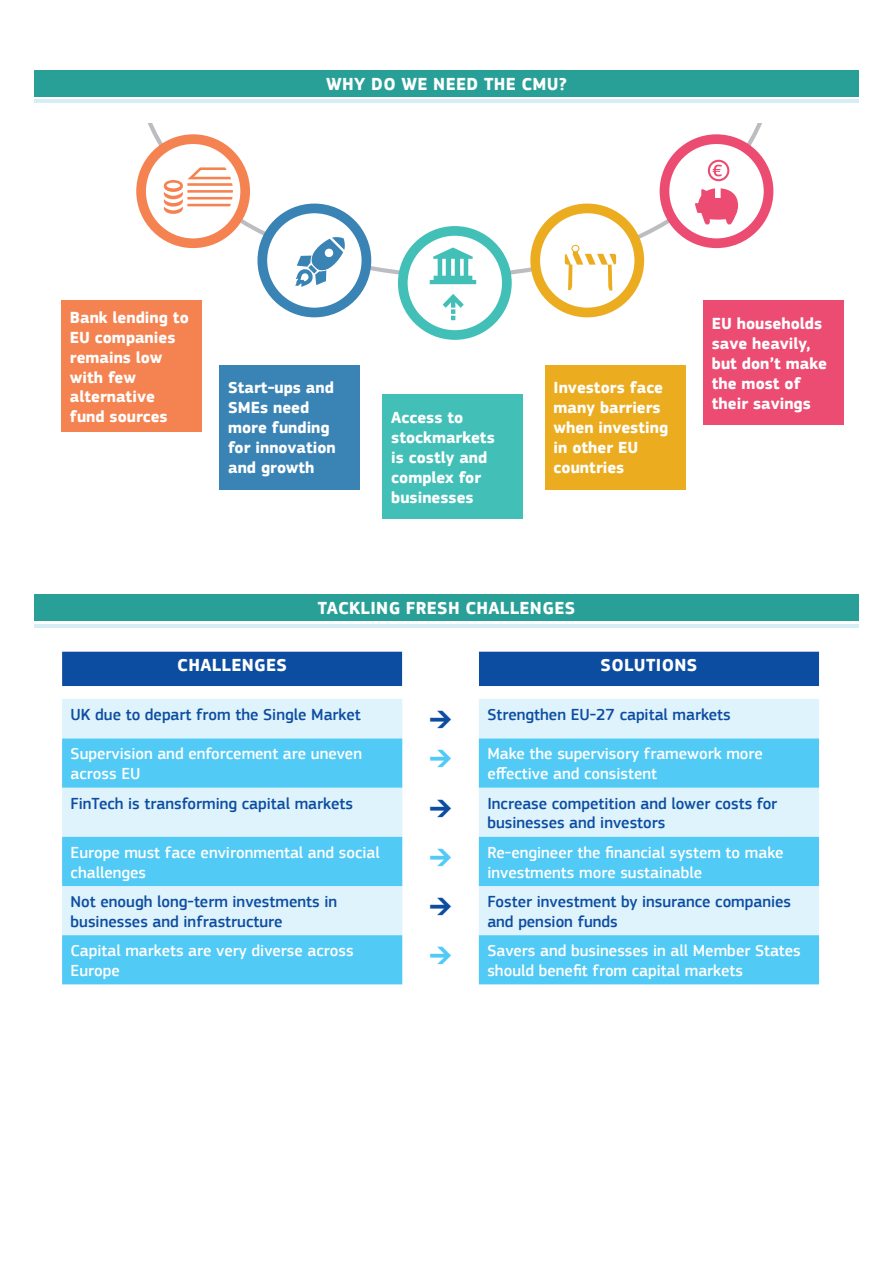
<style>
.page{position:relative;width:893px;height:1263px;background:#fff}
.page>*{position:absolute;margin:0;border:0;box-sizing:border-box;transform-origin:0 0}
.t1{font:500 30px "EC Square Sans Pro";color:#0d4da1}
.t2{font:500 30px "EC Square Sans Pro";color:#51caf5}
.t3{font:700 18px "EC Square Sans Pro";letter-spacing:.02em;color:#fff}
.t4{font:700 16.65px/20px "EC Square Sans Pro";color:#fff}
.t5{font:500 16.5px/19.8px "EC Square Sans Pro";color:#fff}
.t6{font:500 16.5px/19.8px "EC Square Sans Pro";color:#0d4da1}
</style>
<div class="page">
<svg style="left:136px;top:123px;width:637px;height:155px"></svg>
<svg style="left:262px;top:208px;width:104px;height:104px"></svg>
<div style="left:257px;top:204px;width:114px;height:113px;border:10px solid #3983b5;border-radius:50%"></div>
<svg style="left:403px;top:231px;width:104px;height:104px"></svg>
<div style="left:398px;top:226px;width:114px;height:114px;border:10px solid #42c0b8;border-radius:50%"></div>
<svg style="left:535px;top:208px;width:104px;height:104px"></svg>
<div style="left:530px;top:204px;width:114px;height:113px;border:10px solid #ebac20;border-radius:50%"></div>
<svg style="left:141px;top:139px;width:104px;height:104px"></svg>
<div style="left:136px;top:134px;width:114px;height:114px;border:10px solid #f58351;border-radius:50%"></div>
<svg style="left:664px;top:139px;width:104px;height:104px"></svg>
<div style="left:660px;top:134px;width:113px;height:114px;border:10px solid #ed4c72;border-radius:50%"></div>
<div style="left:34px;top:594px;width:825px;height:27px;background:#28a098"></div>
<div style="left:61px;top:300px;width:141px;height:132px;background:#f58351"></div>
<div style="left:220px;top:365px;width:140px;height:124px;background:#3983b5"></div>
<div style="left:383px;top:395px;width:140px;height:124px;background:#42c0b8"></div>
<div style="left:545px;top:365px;width:140px;height:124px;background:#ebac20"></div>
<div style="left:703px;top:300px;width:141px;height:125px;background:#ed4c72"></div>
<hr style="left:34px;top:624px;width:825px;height:4px;background:#d7edf5">
<svg style="left:62px;top:699px;width:757px;height:39px;background:#e1f4fc"></svg>
<svg style="left:62px;top:738px;width:757px;height:246px;background:#a2e1f9"></svg>
<svg style="left:62px;top:837px;width:757px;height:49px;background:#62cff6"></svg>
<svg style="left:62px;top:652px;width:758px;height:34px;background:#255faa"></svg>
<svg style="left:695px;top:188px;width:43px;height:37px"></svg>
<svg style="left:708px;top:160px;width:21px;height:21px"></svg>
<svg style="left:430px;top:247px;width:46px;height:37px"></svg>
<svg style="left:295px;top:237px;width:50px;height:50px"></svg>
<svg style="left:443px;top:294px;width:21px;height:26px"></svg>
<svg style="left:565px;top:245px;width:51px;height:46px"></svg>
<svg style="left:164px;top:167px;width:69px;height:47px"></svg>
<hr style="left:34px;top:99px;width:825px;height:4px;background:#d7edf5">
<div style="left:34px;top:70px;width:825px;height:27px;background:#28a098"></div>
<p class="t3" style="left:326px;top:73px;width:242px">WHY DO WE NEED THE CMU?</p>
<p class="t4" style="left:70px;top:308px;width:120px">Bank lending to<br>EU companies remains low with few alternative fund sources</p>
<p class="t4" style="left:228px;top:379px;width:109px">Start-ups and<br>SMEs need more funding for innovation and growth</p>
<p class="t4" style="left:391px;top:408px;width:105px">Access to stockmarkets is costly and complex for businesses</p>
<p class="t4" style="left:554px;top:379px;width:116px">Investors face many barriers when investing in other EU countries</p>
<p class="t3" style="left:318px;top:598px;width:259px">TACKLING FRESH CHALLENGES</p>
<p class="t4" style="left:712px;top:314px;width:117px">EU households save heavily, but don’t make the most of their savings</p>
<p class="t3" style="left:177px;top:654px;width:111px">CHALLENGES</p>
<p class="t3" style="left:601px;top:654px;width:98px">SOLUTIONS</p>
<p class="t6" style="left:71px;top:705px;width:292px">UK due to depart from the Single Market</p>
<p class="t1" style="left:430px;top:702px;width:24px">➔</p>
<p class="t6" style="left:487px;top:705px;width:245px">Strengthen EU-27 capital markets</p>
<p class="t5" style="left:71px;top:744px;width:293px">Supervision and enforcement are uneven across EU</p>
<p class="t2" style="left:430px;top:742px;width:24px">➔</p>
<p class="t5" style="left:487px;top:744px;width:277px">Make the supervisory framework more effective and consistent</p>
<p class="t6" style="left:71px;top:793px;width:284px">FinTech is transforming capital markets</p>
<p class="t1" style="left:430px;top:791px;width:24px">➔</p>
<p class="t6" style="left:487px;top:793px;width:291px">Increase competition and lower costs for businesses and investors</p>
<p class="t5" style="left:71px;top:843px;width:311px">Europe must face environmental and social challenges</p>
<p class="t2" style="left:430px;top:840px;width:24px">➔</p>
<p class="t5" style="left:487px;top:843px;width:298px">Re-engineer the financial system to make investments more sustainable</p>
<p class="t6" style="left:71px;top:892px;width:268px">Not enough long-term investments in businesses and infrastructure</p>
<p class="t1" style="left:430px;top:890px;width:24px">➔</p>
<p class="t6" style="left:487px;top:892px;width:305px">Foster investment by insurance companies and pension funds</p>
<p class="t5" style="left:71px;top:941px;width:284px">Capital markets are very diverse across<br>Europe</p>
<p class="t2" style="left:430px;top:939px;width:24px">➔</p>
<p class="t5" style="left:487px;top:941px;width:315px">Savers and businesses in all Member States should benefit from capital markets</p>
</div>
